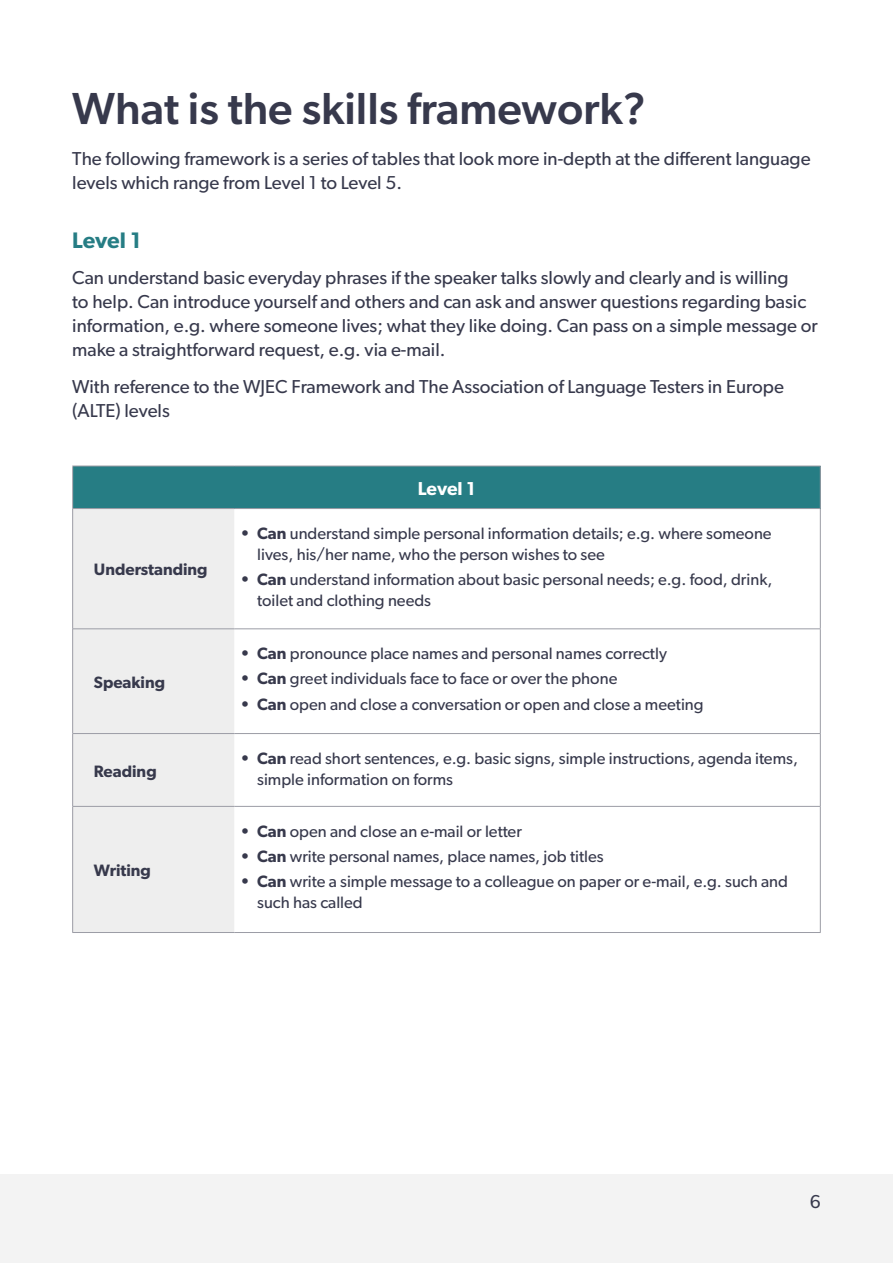
<style>
.page{position:relative;width:893px;height:1263px;background:#fff}
.page>*{position:absolute;margin:0;border:0;box-sizing:border-box;transform-origin:0 0}
.t1{font:500 45px "Gibson";color:#37394c}
.Sub_heading{font:600 22.5px "Gibson";letter-spacing:-.005em;color:#267d84}
.Body{font:18.75px/24px "Gibson";color:#37394c}
.Sub_heading-2{font:600 18.75px "Gibson";letter-spacing:-.005em;color:#fff}
.t2{font:16.5px/21px "Gibson";color:#37394c}
.Body-2{font:600 16.5px "Gibson";color:#37394c}
.s1{font-weight:600}
</style>
<div class="page">
<div style="left:0;top:1174px;width:893px;height:89px;background:#f3f3f3"></div>
<div style="left:73px;top:466px;width:747px;height:42px;background:#267d84"></div>
<div style="left:73px;top:509px;width:161px;height:423px;background:#eee"></div>
<hr style="left:73px;top:628px;width:161px;height:1px;background:#9b9ca5">
<hr style="left:234px;top:628px;width:587px;height:1px;background:#9b9ca5">
<hr style="left:73px;top:733px;width:161px;height:1px;background:#9b9ca5">
<hr style="left:234px;top:733px;width:587px;height:1px;background:#9b9ca5">
<hr style="left:73px;top:806px;width:161px;height:1px;background:#9b9ca5">
<hr style="left:234px;top:806px;width:587px;height:1px;background:#9b9ca5">
<hr style="left:234px;top:932px;width:587px;height:1px;background:#9b9ca5">
<hr style="left:72px;top:466px;width:162px;height:1px;background:#9b9ca5">
<hr style="left:72px;top:466px;width:1px;height:42px;background:#9b9ca5">
<hr style="left:234px;top:466px;width:587px;height:1px;background:#9b9ca5">
<hr style="left:820px;top:466px;width:1px;height:42px;background:#9b9ca5">
<hr style="left:820px;top:509px;width:1px;height:119px;background:#9b9ca5">
<hr style="left:820px;top:629px;width:1px;height:104px;background:#9b9ca5">
<hr style="left:820px;top:734px;width:1px;height:72px;background:#9b9ca5">
<hr style="left:820px;top:807px;width:1px;height:125px;background:#9b9ca5">
<hr style="left:72px;top:509px;width:1px;height:120px;background:#9b9ca5">
<hr style="left:72px;top:629px;width:1px;height:104px;background:#9b9ca5">
<hr style="left:72px;top:733px;width:1px;height:73px;background:#9b9ca5">
<hr style="left:72px;top:806px;width:1px;height:126px;background:#9b9ca5">
<hr style="left:72px;top:932px;width:162px;height:1px;background:#9b9ca5">
<hr style="left:72px;top:508px;width:162px;height:1px;background:#9b9ca5">
<hr style="left:234px;top:508px;width:587px;height:1px;background:#9b9ca5">
<h1 class="t1" style="left:72px;top:82px;width:575px">What is the skills framework?</h1>
<p class="Body" style="left:72px;top:146px;width:740px">The following framework is a series of tables that look more in-depth at the different language levels which range from Level 1 to Level 5.</p>
<h2 class="Sub_heading" style="left:72px;top:226px;width:70px">Level 1</h2>
<p class="Body" style="left:72px;top:266px;width:747px">Can understand basic everyday phrases if the speaker talks slowly and clearly and is willing<br>to help. Can introduce yourself and others and can ask and answer questions regarding basic information, e.g. where someone lives; what they like doing. Can pass on a simple message or make a straightforward request, e.g. via e-mail.</p>
<p class="Body" style="left:72px;top:374px;width:713px">With reference to the WJEC Framework and The Association of Language Testers in Europe (ALTE) levels</p>
<p class="Body-2" style="left:94px;top:560px;width:115px">Understanding</p>
<p class="Body-2" style="left:94px;top:672px;width:73px">Speaking</p>
<p class="Body-2" style="left:94px;top:761px;width:64px">Reading</p>
<p class="Body-2" style="left:94px;top:860px;width:59px">Writing</p>
<h2 class="Sub_heading-2" style="left:418px;top:477px;width:59px">Level 1</h2>
<p class="t2" style="left:257px;top:522px;width:516px;text-indent:-17px"><span class="s1">• Can</span> understand simple personal information details; e.g. where someone lives, his/her name, who the person wishes to see</p>
<p class="t2" style="left:257px;top:568px;width:517px;text-indent:-17px"><span class="s1">• Can</span> understand information about basic personal needs; e.g. food, drink, toilet and clothing needs</p>
<p class="t2" style="left:240px;top:643px;width:428px"><span class="s1">• Can</span> pronounce place names and personal names correctly</p>
<p class="t2" style="left:240px;top:668px;width:379px"><span class="s1">• Can</span> greet individuals face to face or over the phone</p>
<p class="t2" style="left:240px;top:693px;width:465px"><span class="s1">• Can</span> open and close a conversation or open and close a meeting</p>
<p class="t2" style="left:257px;top:747px;width:542px;text-indent:-17px"><span class="s1">• Can</span> read short sentences, e.g. basic signs, simple instructions, agenda items, simple information on forms</p>
<p class="t2" style="left:240px;top:820px;width:283px"><span class="s1">• Can</span> open and close an e-mail or letter</p>
<p class="t2" style="left:240px;top:845px;width:365px"><span class="s1">• Can</span> write personal names, place names, job titles</p>
<p class="t2" style="left:257px;top:871px;width:532px;text-indent:-17px"><span class="s1">• Can</span> write a simple message to a colleague on paper or e-mail, e.g. such and such has called</p>
<p class="Body" style="left:810px;top:1189px;width:12px">6</p>
</div>
